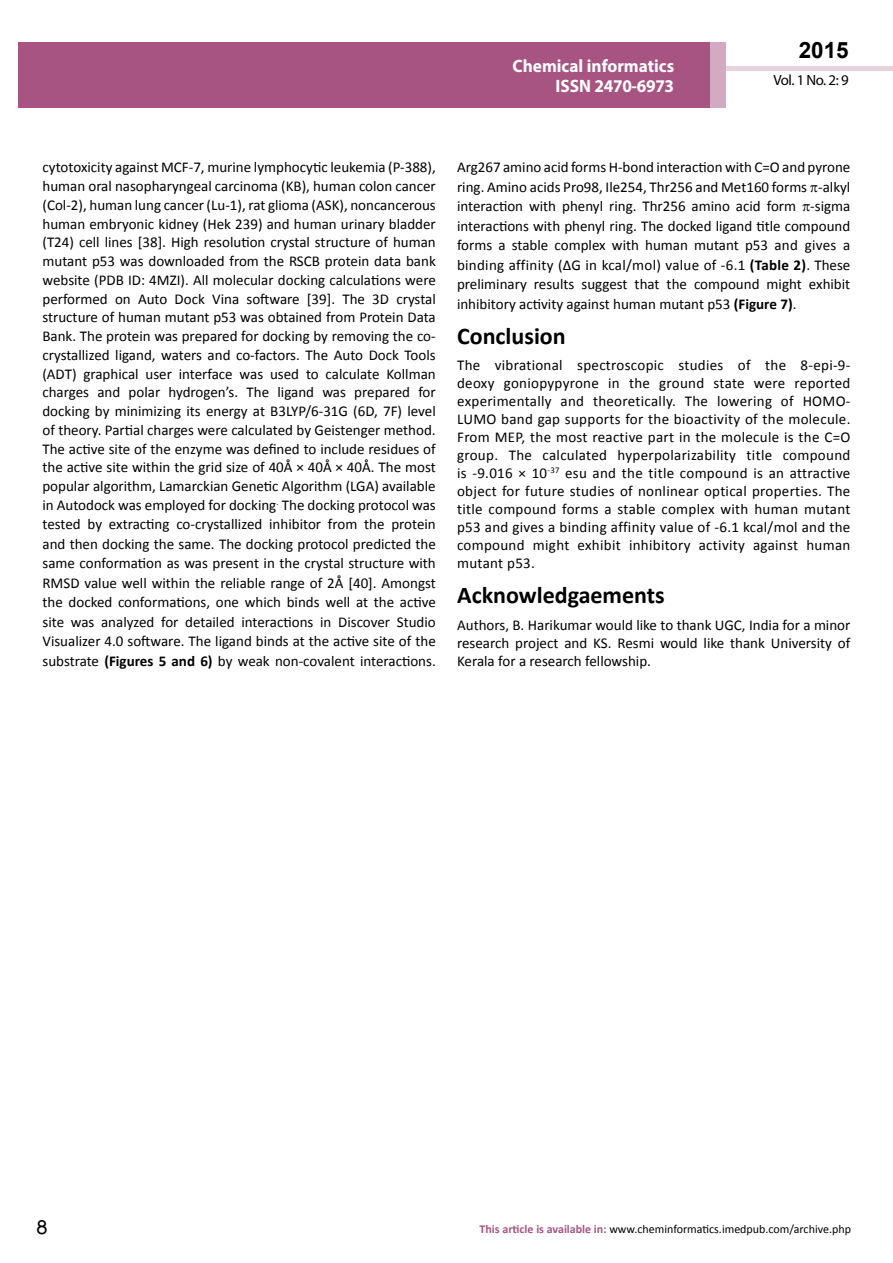
<style>
.page{position:relative;width:893px;height:1263px;background:#fff}
.page>*{position:absolute;margin:0;border:0;box-sizing:border-box;transform-origin:0 0}
.t1{font:25.5px "Tunga";color:#000}
.t2{font:700 24px "Calibri";color:#000}
.t3{font:700 22.5px "Arial";color:#000}
.t4{font:700 18px/19.8px "Myriad Pro";color:#fff;text-align:right;scale:.96 1}
.t5{font:15px/19px "Calibri";color:#000;text-align:justify}
.t6{font:14.85px "Myriad Pro";color:#000}
.t7{font:12px "Calibri";color:#000}
.s1{font-weight:700}
.s2{font-weight:700;color:#a75483}
</style>
<div class="page">
<div style="left:722px;top:66px;width:171px;height:5px;background:#e6d1dd"></div>
<div style="left:710px;top:42px;width:15px;height:66px;background:#d2aac1"></div>
<div style="left:19px;top:42px;width:691px;height:66px;background:#a75483"></div>
<p class="t4" style="left:512px;top:55px;width:170px">Chemical informatics<br>ISSN 2470-6973</p>
<h3 class="t3" style="left:799px;top:35px;width:52px">2015</h3>
<p class="t6" style="left:773px;top:71px;width:77px">Vol. 1 No. 2: 9</p>
<p class="t5" style="left:42px;top:158px;width:395px">cytotoxicity against MCF-7, murine lymphocytic leukemia (P-388), human oral nasopharyngeal carcinoma (KB), human colon cancer (Col-2), human lung cancer (Lu-1), rat glioma (ASK), noncancerous human embryonic kidney (Hek 239) and human urinary bladder (T24) cell lines [38]. High resolution crystal structure of human mutant p53 was downloaded from the RSCB protein data bank website (PDB ID: 4MZI). All molecular docking calculations were performed on Auto Dock Vina software [39]. The 3D crystal structure of human mutant p53 was obtained from Protein Data Bank. The protein was prepared for docking by removing the co&shy;crystallized ligand, waters and co-factors. The Auto Dock Tools (ADT) graphical user interface was used to calculate Kollman charges and polar hydrogen’s. The ligand was prepared for docking by minimizing its energy at B3LYP/6-31G (6D, 7F) level of theory. Partial charges were calculated by Geistenger method.<br>The active site of the enzyme was defined to include residues of the active site within the grid size of 40Å × 40Å × 40Å. The most popular algorithm, Lamarckian Genetic Algorithm (LGA) available in Autodock was employed for docking<sup>.</sup> The docking protocol was tested by extracting co-crystallized inhibitor from the protein and then docking the same. The docking protocol predicted the same conformation as was present in the crystal structure with RMSD value well within the reliable range of 2Å [40]. Amongst the docked conformations, one which binds well at the active site was analyzed for detailed interactions in Discover Studio Visualizer 4.0 software. The ligand binds at the active site of the substrate <span class="s1">(Figures 5 and 6)</span> by weak non-covalent interactions.</p>
<p class="t5" style="left:457px;top:158px;width:395px;line-height:19.5px">Arg267 amino acid forms H-bond interaction with C=O and pyrone ring. Amino acids Pro98, Ile254, Thr256 and Met160 forms -alkyl interaction with phenyl ring. Thr256 amino acid form -sigma interactions with phenyl ring. The docked ligand title compound forms a stable complex with human mutant p53 and gives a binding affinity (ΔG in kcal/mol) value of -6.1 <span class="s1">(Table 2)</span>. These preliminary results suggest that the compound might exhibit inhibitory activity against human mutant p53 <span class="s1">(Figure 7)</span>.</p>
<h2 class="t2" style="left:457px;top:320px;width:110px">Conclusion</h2>
<p class="t5" style="left:457px;top:356px;width:395px;line-height:18px">The vibrational spectroscopic studies of the 8-epi-9- deoxy goniopypyrone in the ground state were reported experimentally and theoretically. The lowering of HOMO-LUMO band gap supports for the bioactivity of the molecule.<br>From MEP, the most reactive part in the molecule is the C=O group. The calculated hyperpolarizability title compound is -9.016 × 10<sup>-37</sup> esu and the title compound is an attractive object for future studies of nonlinear optical properties. The title compound forms a stable complex with human mutant p53 and gives a binding affinity value of -6.1 kcal/mol and the compound might exhibit inhibitory activity against human mutant p53.</p>
<h2 class="t2" style="left:457px;top:580px;width:209px">Acknowledgaements</h2>
<p class="t5" style="left:457px;top:616px;width:395px;line-height:18px">Authors, B. Harikumar would like to thank UGC, India for a minor research project and KS. Resmi would like thank University of Kerala for a research fellowship.</p>
<h1 class="t1" style="left:36px;top:1210px;width:13px">8</h1>
<p class="t7" style="left:480px;top:1221px;width:373px"><span class="s2">This article is available in:</span> www.cheminformatics.imedpub.com/archive.php</p>
</div>
